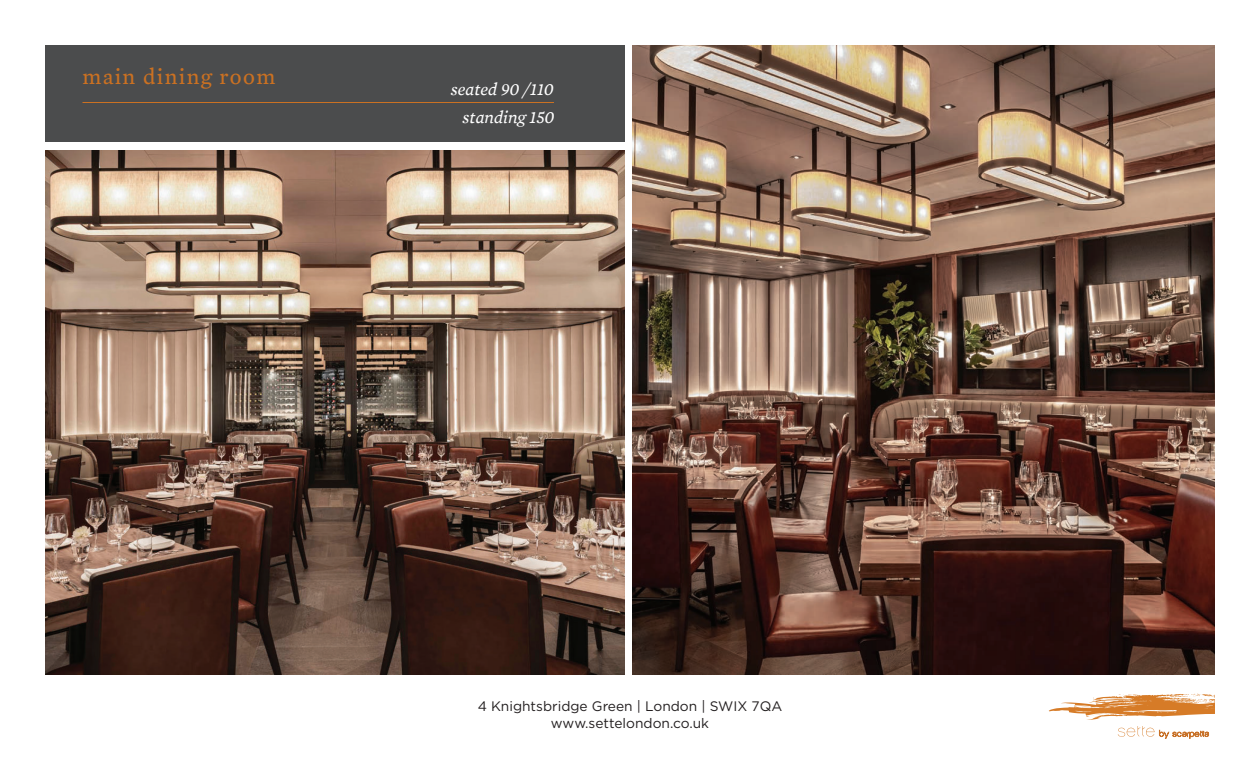
<style>
.page{position:relative;width:1260px;height:765px;background:#fff}
.page>*{position:absolute;margin:0;border:0;box-sizing:border-box;transform-origin:0 0}
.t1{font:22.5px "Mercury Text G3";letter-spacing:.06em;color:#cb7122}
.t2{font:italic 17.5px "Mercury Text G3";color:#fff}
.t3{font:13.75px/16.5px "Gotham";color:#231f20;text-align:center}
</style>
<div class="page">
<svg style="left:1048px;top:693px;width:167px;height:46px"></svg>
<img style="left:633px;top:45px;width:582px;height:629px">
<div style="left:45px;top:45px;width:579px;height:97px;background:#4b4c4d"></div>
<hr style="left:82px;top:102px;width:472px;height:1px;background:#cb7122">
<img style="left:46px;top:150px;width:578px;height:525px">
<h1 class="t1" style="left:82px;top:63px;width:194px">main dining room</h1>
<p class="t2" style="left:451px;top:79px;width:105px">seated 90 /110</p>
<p class="t2" style="left:463px;top:107px;width:93px">standing 150</p>
<p class="t3" style="left:478px;top:698px;width:306px">4 Knightsbridge Green | London | SWIX 7QA www.settelondon.co.uk</p>
</div>
